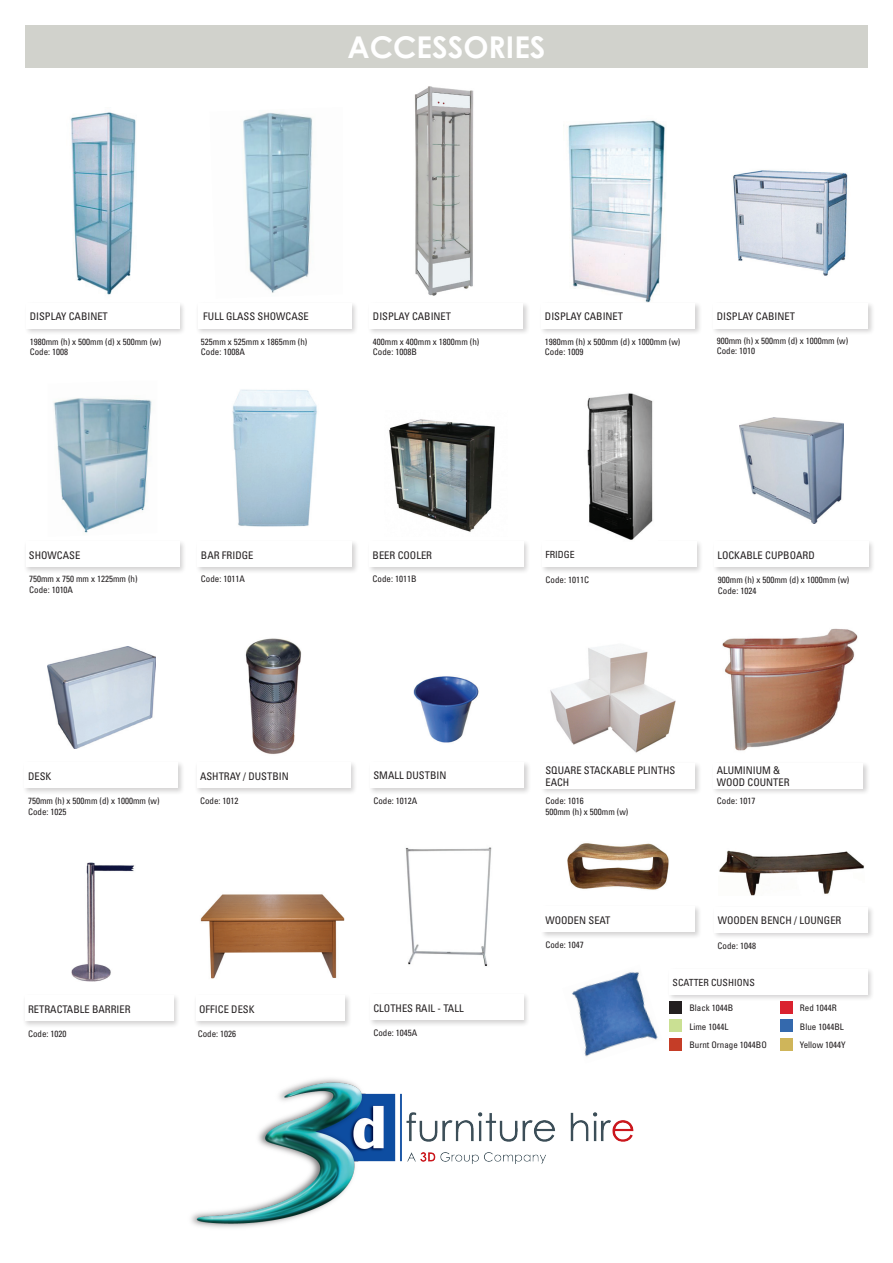
<style>
.page{position:relative;width:893px;height:1263px;background:#fff}
.page>*{position:absolute;margin:0;border:0;box-sizing:border-box;transform-origin:0 0}
.t1{font:700 30px "Century Gothic";color:#fff}
.t2{font:condensed 10.5px/12.6px "Univers";color:#231f20}
.t3{font:condensed 9.75px "Univers";color:#231f20}
.t4{font:condensed 9px/10.8px "Univers";color:#231f20}
</style>
<div class="page">
<div style="left:669px;top:1019px;width:13px;height:13px;background:#cae093"></div>
<div style="left:669px;top:1001px;width:13px;height:13px;background:#231f20"></div>
<div style="left:780px;top:1038px;width:13px;height:12px;background:#cfb55a"></div>
<div style="left:780px;top:1001px;width:13px;height:13px;background:#da222f"></div>
<div style="left:780px;top:1019px;width:13px;height:13px;background:#3469ad"></div>
<div style="left:669px;top:1038px;width:13px;height:12px;background:#c53d27"></div>
<img style="left:568px;top:843px;width:101px;height:47px">
<img style="left:722px;top:628px;width:136px;height:123px">
<img style="left:71px;top:862px;width:64px;height:120px">
<img style="left:200px;top:894px;width:145px;height:85px">
<img style="left:550px;top:645px;width:126px;height:108px">
<div style="left:22px;top:993px;width:159px;height:35px;background:#231f20;opacity:.2"></div>
<div style="left:25px;top:995px;width:148px;height:26px;background:#fff"></div>
<div style="left:540px;top:761px;width:162px;height:34px;background:#231f20;opacity:.2"></div>
<div style="left:542px;top:763px;width:153px;height:25px;background:#fff"></div>
<div style="left:540px;top:904px;width:162px;height:35px;background:#231f20;opacity:.2"></div>
<div style="left:542px;top:906px;width:153px;height:26px;background:#fff"></div>
<div style="left:194px;top:993px;width:158px;height:35px;background:#231f20;opacity:.2"></div>
<div style="left:196px;top:995px;width:148px;height:26px;background:#fff"></div>
<img style="left:719px;top:850px;width:145px;height:45px">
<div style="left:711px;top:761px;width:159px;height:34px;background:#231f20;opacity:.2"></div>
<div style="left:713px;top:763px;width:150px;height:25px;background:#fff"></div>
<div style="left:667px;top:967px;width:207px;height:34px;background:#231f20;opacity:.2"></div>
<div style="left:669px;top:969px;width:198px;height:25px;background:#fff"></div>
<img style="left:572px;top:972px;width:86px;height:85px">
<img style="left:733px;top:170px;width:115px;height:106px">
<img style="left:53px;top:398px;width:99px;height:135px">
<div style="left:23px;top:539px;width:163px;height:35px;background:#231f20;opacity:.2"></div>
<div style="left:26px;top:542px;width:153px;height:25px;background:#fff"></div>
<div style="left:711px;top:301px;width:164px;height:34px;background:#231f20;opacity:.2"></div>
<div style="left:713px;top:303px;width:155px;height:25px;background:#fff"></div>
<div style="left:712px;top:905px;width:163px;height:34px;background:#231f20;opacity:.2"></div>
<div style="left:714px;top:907px;width:154px;height:26px;background:#fff"></div>
<img style="left:405px;top:847px;width:87px;height:119px">
<div style="left:368px;top:992px;width:162px;height:35px;background:#231f20;opacity:.2"></div>
<div style="left:370px;top:995px;width:153px;height:25px;background:#fff"></div>
<img style="left:47px;top:646px;width:108px;height:102px">
<div style="left:22px;top:760px;width:163px;height:35px;background:#231f20;opacity:.2"></div>
<div style="left:25px;top:763px;width:153px;height:25px;background:#fff"></div>
<img style="left:739px;top:417px;width:104px;height:106px">
<div style="left:712px;top:539px;width:163px;height:35px;background:#231f20;opacity:.2"></div>
<div style="left:714px;top:542px;width:154px;height:25px;background:#fff"></div>
<img style="left:413px;top:676px;width:66px;height:67px">
<img style="left:232px;top:389px;width:85px;height:138px">
<img style="left:389px;top:419px;width:106px;height:113px">
<img style="left:245px;top:638px;width:57px;height:116px">
<div style="left:195px;top:539px;width:164px;height:35px;background:#231f20;opacity:.2"></div>
<div style="left:197px;top:542px;width:155px;height:25px;background:#fff"></div>
<div style="left:367px;top:539px;width:164px;height:35px;background:#231f20;opacity:.2"></div>
<div style="left:369px;top:542px;width:154px;height:25px;background:#fff"></div>
<div style="left:194px;top:760px;width:164px;height:35px;background:#231f20;opacity:.2"></div>
<div style="left:197px;top:763px;width:154px;height:25px;background:#fff"></div>
<div style="left:540px;top:539px;width:163px;height:35px;background:#231f20;opacity:.2"></div>
<div style="left:542px;top:542px;width:154px;height:25px;background:#fff"></div>
<div style="left:368px;top:760px;width:163px;height:35px;background:#231f20;opacity:.2"></div>
<div style="left:370px;top:762px;width:154px;height:26px;background:#fff"></div>
<img style="left:70px;top:112px;width:66px;height:183px">
<img style="left:415px;top:86px;width:59px;height:210px">
<img style="left:568px;top:120px;width:97px;height:181px">
<img style="left:243px;top:112px;width:70px;height:181px">
<div style="left:195px;top:301px;width:163px;height:35px;background:#231f20;opacity:.2"></div>
<div style="left:197px;top:303px;width:154px;height:26px;background:#fff"></div>
<div style="left:24px;top:301px;width:163px;height:35px;background:#231f20;opacity:.2"></div>
<div style="left:26px;top:303px;width:153px;height:26px;background:#fff"></div>
<div style="left:367px;top:301px;width:163px;height:35px;background:#231f20;opacity:.2"></div>
<div style="left:369px;top:303px;width:154px;height:26px;background:#fff"></div>
<div style="left:539px;top:301px;width:163px;height:35px;background:#231f20;opacity:.2"></div>
<div style="left:541px;top:303px;width:154px;height:26px;background:#fff"></div>
<img style="left:581px;top:393px;width:76px;height:149px">
<div style="left:26px;top:26px;width:842px;height:42px;background:#d1d2cc"></div>
<img style="left:191px;top:1078px;width:443px;height:150px">
<p class="t1" style="left:348px;top:28px;width:200px">ACCESSORIES</p>
<p class="t2" style="left:30px;top:310px;width:80px">DISPLAY CABINET</p>
<p class="t2" style="left:203px;top:310px;width:107px">FULL GLASS SHOWCASE</p>
<p class="t2" style="left:373px;top:310px;width:80px">DISPLAY CABINET</p>
<p class="t2" style="left:545px;top:310px;width:80px">DISPLAY CABINET</p>
<p class="t4" style="left:201px;top:336px;width:108px">525mm x 525mm x 1865mm (h)</p>
<p class="t4" style="left:201px;top:347px;width:45px">Code: 1008A</p>
<p class="t4" style="left:30px;top:336px;width:133px">1980mm (h) x 500mm (d) x 500mm (w)</p>
<p class="t4" style="left:30px;top:347px;width:40px">Code: 1008</p>
<p class="t4" style="left:373px;top:336px;width:108px">400mm x 400mm x 1800mm (h)</p>
<p class="t4" style="left:373px;top:347px;width:45px">Code: 1008B</p>
<p class="t4" style="left:545px;top:336px;width:137px">1980mm (h) x 500mm (d) x 1000mm (w)</p>
<p class="t4" style="left:545px;top:347px;width:40px">Code: 1009</p>
<p class="t2" style="left:717px;top:310px;width:80px">DISPLAY CABINET</p>
<p class="t4" style="left:717px;top:335px;width:133px">900mm (h) x 500mm (d) x 1000mm (w)</p>
<p class="t4" style="left:717px;top:345px;width:40px">Code: 1010</p>
<p class="t2" style="left:29px;top:548px;width:53px">SHOWCASE</p>
<p class="t4" style="left:29px;top:573px;width:110px">750mm x 750 mm x 1225mm (h)</p>
<p class="t4" style="left:29px;top:584px;width:45px">Code: 1010A</p>
<p class="t2" style="left:201px;top:548px;width:54px">BAR FRIDGE</p>
<p class="t4" style="left:201px;top:573px;width:45px">Code: 1011A</p>
<p class="t2" style="left:373px;top:548px;width:61px">BEER COOLER</p>
<p class="t4" style="left:373px;top:573px;width:45px">Code: 1011B</p>
<p class="t3" style="left:545px;top:549px;width:31px">FRIDGE</p>
<p class="t4" style="left:545px;top:574px;width:45px">Code: 1011C</p>
<p class="t2" style="left:717px;top:548px;width:99px">LOCKABLE CUPBOARD</p>
<p class="t4" style="left:718px;top:574px;width:133px">900mm (h) x 500mm (d) x 1000mm (w)</p>
<p class="t4" style="left:718px;top:585px;width:40px">Code: 1024</p>
<p class="t2" style="left:28px;top:769px;width:25px">DESK</p>
<p class="t4" style="left:28px;top:795px;width:133px">750mm (h) x 500mm (d) x 1000mm (w)<br>Code: 1025</p>
<p class="t2" style="left:200px;top:769px;width:90px">ASHTRAY / DUSTBIN</p>
<p class="t4" style="left:200px;top:795px;width:40px">Code: 1012</p>
<p class="t2" style="left:373px;top:769px;width:74px">SMALL DUSTBIN</p>
<p class="t4" style="left:373px;top:795px;width:45px">Code: 1012A</p>
<p class="t2" style="left:545px;top:763px;width:131px">SQUARE STACKABLE PLINTHS<br>EACH</p>
<p class="t4" style="left:545px;top:795px;width:40px">Code: 1016</p>
<p class="t4" style="left:545px;top:806px;width:84px">500mm (h) x 500mm (w)</p>
<p class="t2" style="left:717px;top:763px;width:65px">ALUMINIUM &amp;</p>
<p class="t2" style="left:717px;top:776px;width:74px">WOOD COUNTER</p>
<p class="t4" style="left:717px;top:795px;width:40px">Code: 1017</p>
<p class="t2" style="left:545px;top:913px;width:67px">WOODEN SEAT</p>
<p class="t4" style="left:545px;top:939px;width:40px">Code: 1047</p>
<p class="t2" style="left:718px;top:914px;width:125px">WOODEN BENCH / LOUNGER</p>
<p class="t4" style="left:718px;top:940px;width:40px">Code: 1048</p>
<p class="t2" style="left:28px;top:1002px;width:104px">RETRACTABLE BARRIER</p>
<p class="t4" style="left:28px;top:1028px;width:40px">Code: 1020</p>
<p class="t2" style="left:199px;top:1002px;width:57px">OFFICE DESK</p>
<p class="t4" style="left:198px;top:1028px;width:40px">Code: 1026</p>
<p class="t2" style="left:373px;top:1001px;width:92px">CLOTHES RAIL - TALL</p>
<p class="t4" style="left:373px;top:1027px;width:45px">Code: 1045A</p>
<p class="t3" style="left:673px;top:976px;width:84px">SCATTER CUSHIONS</p>
<p class="t4" style="left:689px;top:1002px;width:45px">Black 1044B</p>
<p class="t4" style="left:689px;top:1021px;width:40px">Lime 1044L</p>
<p class="t4" style="left:689px;top:1039px;width:79px">Burnt Ornage 1044BO</p>
<p class="t4" style="left:800px;top:1002px;width:38px">Red 1044R</p>
<p class="t4" style="left:800px;top:1021px;width:45px">Blue 1044BL</p>
<p class="t4" style="left:800px;top:1039px;width:47px">Yellow 1044Y</p>
</div>
